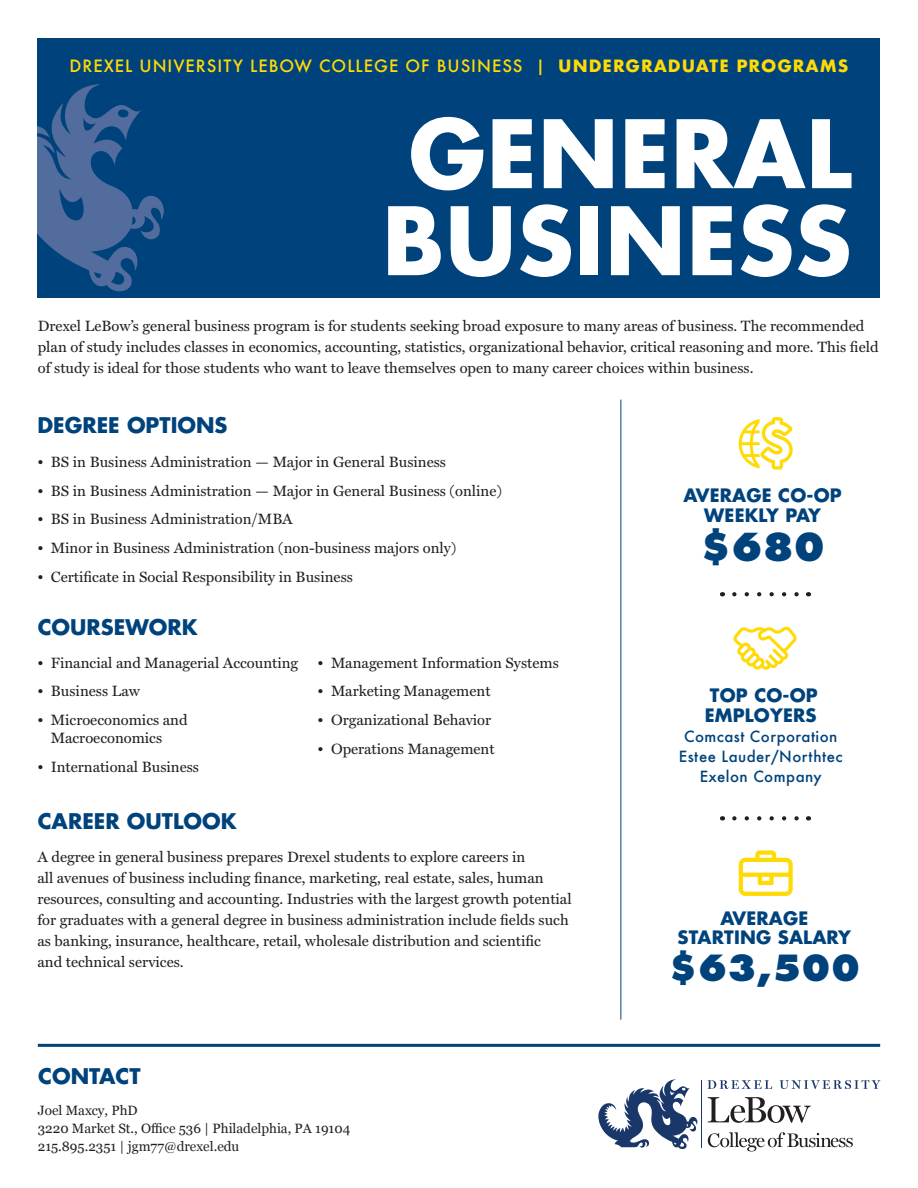
<style>
.page{position:relative;width:918px;height:1188px;background:#fff}
.page>*{position:absolute;margin:0;border:0;box-sizing:border-box;transform-origin:0 0}
.t1{font:700 91.5px/87px "Futura Std";letter-spacing:.01em;color:#fff}
.t2{font:800 37.5px "Futura Std";color:#00437c}
.t3{font:800 35.1px "Futura Std";color:#00437c}
.t4{font:700 21px "Futura Std";color:#00437c}
.t5{font:700 18px/20.1px "Futura Std";letter-spacing:.01em;color:#00437c;text-align:center}
.t6{font:500 16.5px "Futura";letter-spacing:.06em;color:#ffda04}
.t7{font:15px/21px "Miller Text";color:#231f20}
.t8{font:500 15px/20.1px "Futura";letter-spacing:.03em;color:#00437c;text-align:center}
.t9{font:13.5px/18px "Georgia";color:#231f20}
.s1{font-weight:700}
</style>
<div class="page">
<svg style="left:708px;top:1097px;width:103px;height:26px"></svg>
<svg style="left:707px;top:1080px;width:65px;height:9px"></svg>
<svg style="left:780px;top:1080px;width:100px;height:9px"></svg>
<svg style="left:708px;top:1132px;width:145px;height:19px"></svg>
<hr style="left:701px;top:1080px;width:1px;height:67px;background:#1a3769">
<svg style="left:598px;top:1079px;width:100px;height:71px"></svg>
<svg style="left:734px;top:592px;width:65px;height:4px"></svg>
<svg style="left:734px;top:816px;width:65px;height:4px"></svg>
<svg style="left:733px;top:627px;width:64px;height:43px"></svg>
<svg style="left:739px;top:850px;width:54px;height:46px"></svg>
<div style="left:38px;top:38px;width:842px;height:259px;background:#00437c"></div>
<hr style="left:38px;top:1044px;width:842px;height:3px;background:#00437c">
<svg style="left:739px;top:417px;width:54px;height:53px"></svg>
<hr style="left:621px;top:400px;width:1px;height:620px;background:#00437c">
<svg style="left:38px;top:84px;width:126px;height:207px"></svg>
<p class="t6" style="left:69px;top:55px;width:781px">DREXEL UNIVERSITY LEBOW COLLEGE OF BUSINESS | <span class="s1">UNDERGRADUATE PROGRAMS</span></p>
<h1 class="t1" style="left:382px;top:109px;width:471px">GENERAL<br>BUSINESS</h1>
<p class="t7" style="left:38px;top:316px;width:842px">Drexel LeBow’s general business program is for students seeking broad exposure to many areas of business. The recommended plan of study includes classes in economics, accounting, statistics, organizational behavior, critical reasoning and more. This field of study is ideal for those students who want to leave themselves open to many career choices within business.</p>
<h3 class="t4" style="left:37px;top:411px;width:192px">DEGREE OPTIONS</h3>
<p class="t7" style="left:37px;top:451px;width:410px">• BS in Business Administration — Major in General Business</p>
<p class="t7" style="left:37px;top:480px;width:466px">• BS in Business Administration — Major in General Business (online)</p>
<p class="t7" style="left:37px;top:509px;width:257px">• BS in Business Administration/MBA</p>
<p class="t7" style="left:37px;top:538px;width:421px">• Minor in Business Administration (non-business majors only)</p>
<p class="t7" style="left:37px;top:567px;width:317px">• Certificate in Social Responsibility in Business</p>
<h3 class="t4" style="left:38px;top:613px;width:161px">COURSEWORK</h3>
<p class="t7" style="left:37px;top:652px;width:262px">• Financial and Managerial Accounting</p>
<p class="t7" style="left:37px;top:681px;width:104px">• Business Law</p>
<p class="t7" style="left:51px;top:712px;width:138px;line-height:18px;text-indent:-14px">• Microeconomics and<br>Macroeconomics</p>
<p class="t7" style="left:37px;top:757px;width:163px">• International Business</p>
<h3 class="t4" style="left:38px;top:807px;width:200px">CAREER OUTLOOK</h3>
<p class="t7" style="left:318px;top:652px;width:243px">• Management Information Systems</p>
<p class="t7" style="left:318px;top:681px;width:175px">• Marketing Management</p>
<p class="t7" style="left:318px;top:710px;width:175px">• Organizational Behavior</p>
<p class="t7" style="left:318px;top:739px;width:179px">• Operations Management</p>
<p class="t7" style="left:37px;top:847px;width:536px">A degree in general business prepares Drexel students to explore careers in<br>all avenues of business including finance, marketing, real estate, sales, human resources, consulting and accounting. Industries with the largest growth potential for graduates with a general degree in business administration include fields such as banking, insurance, healthcare, retail, wholesale distribution and scientific<br>and technical services.</p>
<h3 class="t4" style="left:38px;top:1062px;width:104px">CONTACT</h3>
<p class="t9" style="left:38px;top:1101px;width:314px">Joel Maxcy, PhD<br>3220 Market St., Office 536 | Philadelphia, PA 19104<br>215.895.2351 | jgm77@drexel.edu</p>
<p class="t5" style="left:684px;top:485px;width:160px">AVERAGE CO-OP<br>WEEKLY PAY</p>
<h2 class="t2" style="left:700px;top:523px;width:126px">$680</h2>
<p class="t5" style="left:705px;top:685px;width:115px;text-align:left">TOP CO-OP<br>EMPLOYERS</p>
<p class="t8" style="left:679px;top:727px;width:165px">Comcast Corporation<br>Estee Lauder/Northtec<br>Exelon Company</p>
<p class="t5" style="left:678px;top:909px;width:175px;line-height:18.8px">AVERAGE<br>STARTING SALARY</p>
<h3 class="t3" style="left:669px;top:945px;width:193px">$63,500</h3>
</div>
